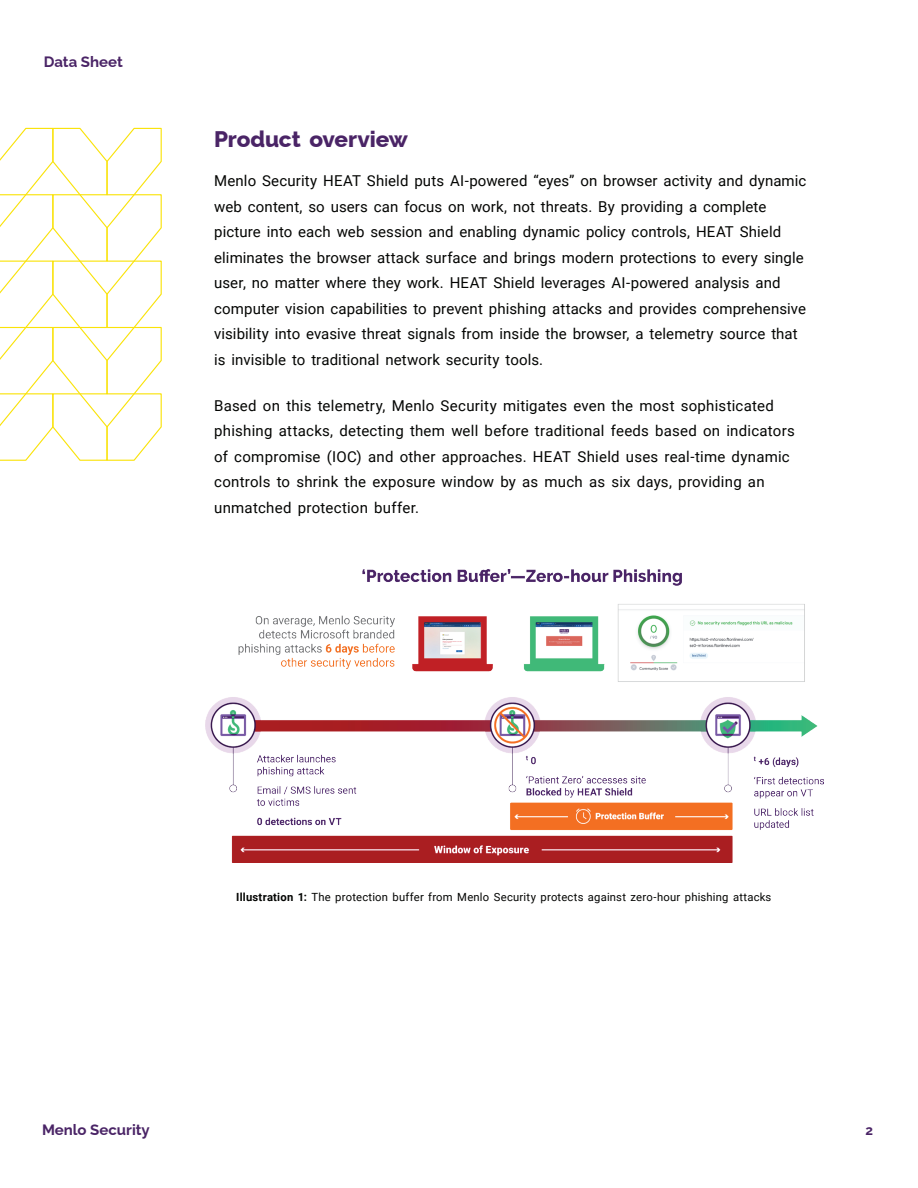
<style>
.page{position:relative;width:918px;height:1188px;background:#fff}
.page>*{position:absolute;margin:0;border:0;box-sizing:border-box;transform-origin:0 0}
.t1{font:800 22.5px "Raleway";letter-spacing:-.005em;color:#4a2466}
.t2{font:15px/25.5px "Roboto";letter-spacing:.01em;color:#040503}
.t3{font:700 15px "Raleway";color:#4a2466}
.t4{font:700 13.5px "Raleway";color:#4a2466}
.t5{font:11.25px "Roboto";letter-spacing:.02em;color:#040503}
.s1{font-weight:700}
</style>
<div class="page">
<svg style="left:0;top:127px;width:162px;height:334px"></svg>
<img style="left:206px;top:570px;width:618px;height:292px">
<p class="t3" style="left:44px;top:49px;width:81px">Data Sheet</p>
<h1 class="t1" style="left:214px;top:121px;width:195px">Product overview</h1>
<p class="t2" style="left:214px;top:168px;width:594px">Menlo Security HEAT Shield puts AI-powered “eyes” on browser activity and dynamic web content, so users can focus on work, not threats. By providing a complete picture into each web session and enabling dynamic policy controls, HEAT Shield eliminates the browser attack surface and brings modern protections to every single user, no matter where they work. HEAT Shield leverages AI-powered analysis and computer vision capabilities to prevent phishing attacks and provides comprehensive visibility into evasive threat signals from inside the browser, a telemetry source that is invisible to traditional network security tools.</p>
<p class="t2" style="left:214px;top:392px;width:582px">Based on this telemetry, Menlo Security mitigates even the most sophisticated phishing attacks, detecting them well before traditional feeds based on indicators of compromise (IOC) and other approaches. HEAT Shield uses real-time dynamic controls to shrink the exposure window by as much as six days, providing an unmatched protection buffer.</p>
<p class="t5" style="left:236px;top:889px;width:537px"><span class="s1">Illustration 1:</span> The protection buffer from Menlo Security protects against zero-hour phishing attacks</p>
<p class="t3" style="left:42px;top:1118px;width:109px">Menlo Security</p>
<p class="t4" style="left:865px;top:1119px;width:9px">2</p>
</div>
